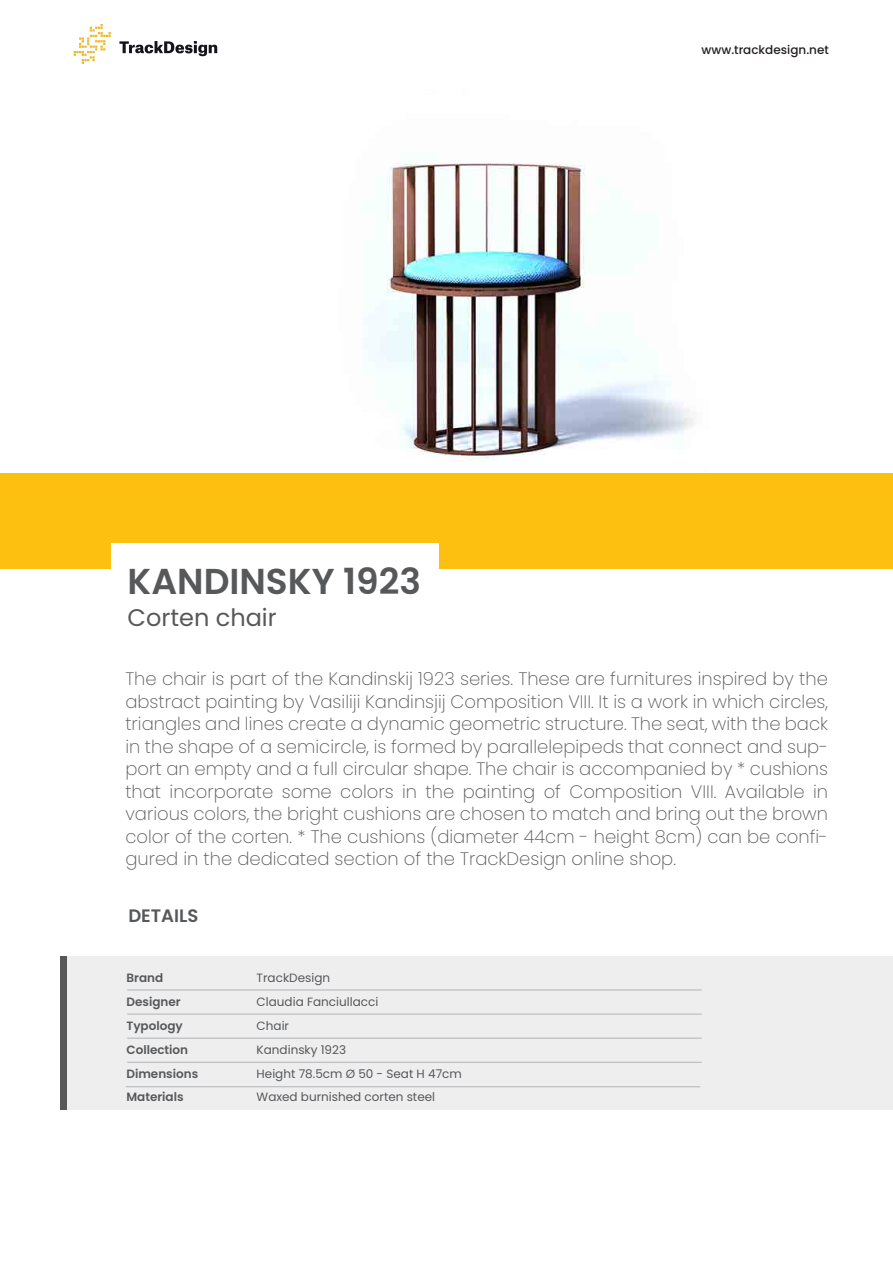
<style>
.page{position:relative;width:893px;height:1263px;background:#fff}
.page>*{position:absolute;margin:0;border:0;box-sizing:border-box;transform-origin:0 0}
.t1{font:600 36px "Poppins";color:#57585a}
.t2{font:24px "Poppins";color:#57585a}
.t3{font:200 18px/22.5px "Poppins";color:#57585a;text-align:justify}
.t4{font:600 18px "Poppins";color:#57585a}
.t5{font:12px/24px "Poppins";color:#57585a}
.t6{font:600 12px/24px "Poppins";color:#57585a}
.t7{font:500 12px "Poppins";color:#231f20}
</style>
<div class="page">
<div style="left:0;top:474px;width:893px;height:95px;background:#fdc011"></div>
<div style="left:111px;top:544px;width:328px;height:60px;background:#fff"></div>
<div style="left:64px;top:956px;width:829px;height:153px;background:#eeeeef"></div>
<hr style="left:127px;top:990px;width:575px;height:1px;background:#b2b3b7">
<hr style="left:127px;top:1014px;width:575px;height:1px;background:#b2b3b7">
<hr style="left:127px;top:1062px;width:575px;height:1px;background:#b2b3b7">
<hr style="left:127px;top:1038px;width:575px;height:1px;background:#b2b3b7">
<hr style="left:126px;top:1086px;width:574px;height:1px;background:#b2b3b7">
<img style="left:73px;top:23px;width:145px;height:41px">
<div style="left:61px;top:956px;width:6px;height:153px;background:#57585a"></div>
<img style="left:363px;top:163px;width:331px;height:298px">
<h1 class="t1" style="left:128px;top:561px;width:295px">KANDINSKY 1923</h1>
<h2 class="t2" style="left:128px;top:603px;width:151px">Corten chair</h2>
<p class="t7" style="left:702px;top:43px;width:129px">www.trackdesign.net</p>
<p class="t3" style="left:125px;top:668px;width:704px">The chair is part of the Kandinskij 1923 series. These are furnitures inspired by the abstract painting by Vasiliji Kandinsjij Composition VIII. It is a work in which circles, triangles and lines create a dynamic geometric structure. The seat, with the back in the shape of a semicircle, is formed by parallelepipeds that connect and sup&shy;port an empty and a full circular shape. The chair is accompanied by * cushions that incorporate some colors in the painting of Composition VIII. Available in various colors, the bright cushions are chosen to match and bring out the brown color of the corten. * The cushions (diameter 44cm - height 8cm) can be confi&shy;gured in the dedicated section of the TrackDesign online shop.</p>
<p class="t4" style="left:128px;top:905px;width:71px">DETAILS</p>
<p class="t6" style="left:126px;top:966px;width:73px">Brand<br>Designer<br>Typology<br>Collection<br>Dimensions</p>
<p class="t5" style="left:257px;top:966px;width:207px">TrackDesign<br>Claudia Fanciullacci<br>Chair<br>Kandinsky 1923<br>Height 78.5cm Ø 50 - Seat H 47cm</p>
<p class="t6" style="left:126px;top:1085px;width:59px">Materials</p>
<p class="t5" style="left:257px;top:1085px;width:180px">Waxed burnished corten steel</p>
</div>
